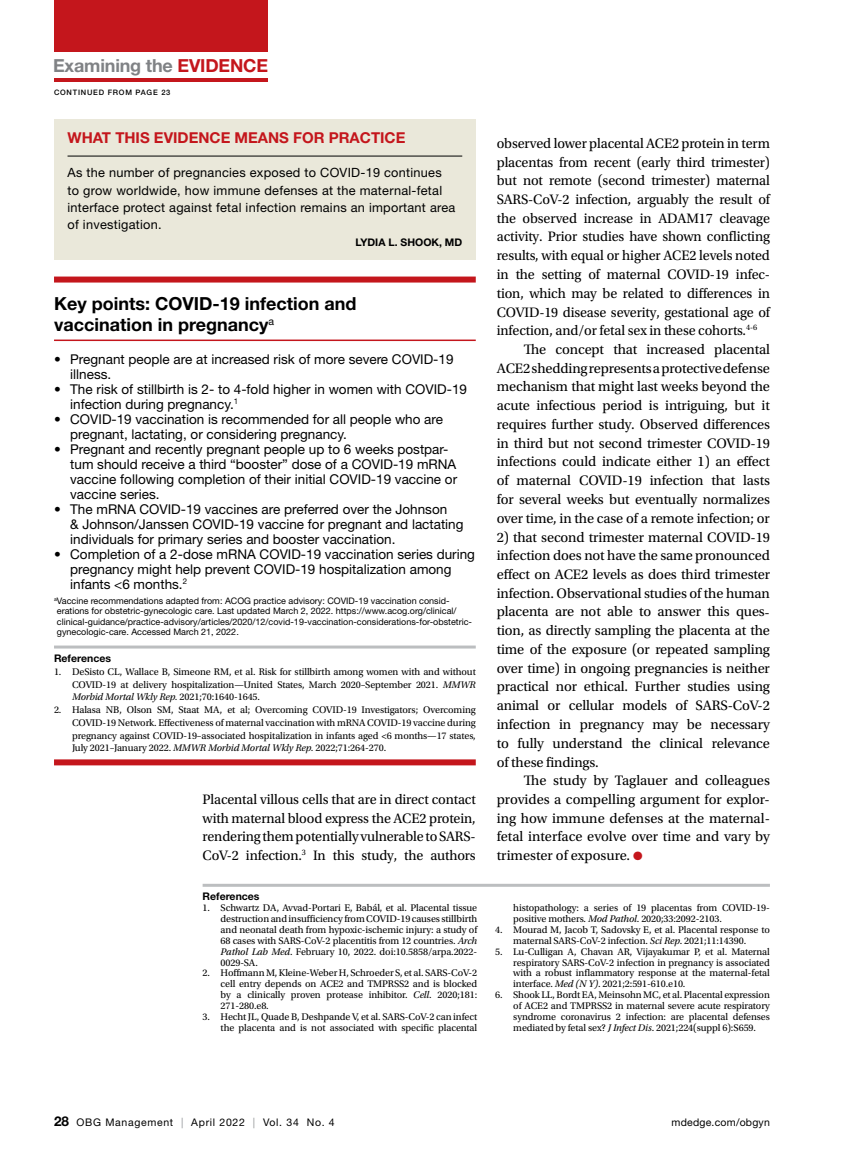
<style>
.page{position:relative;width:851px;height:1161px;background:#fff}
.page>*{position:absolute;margin:0;border:0;box-sizing:border-box;transform-origin:0 0}
.t1{font:700 18px/21px "Helvetica Neue LT Std";color:#000}
.t2{font:700 18px "Helvetica Neue LT Std";letter-spacing:-.01em;color:#808285}
.t3{font:700 15px "Helvetica Neue LT Std";color:#c4161c}
.t4{font:14.4px/18.8px "Utopia Std";letter-spacing:-.01em;color:#000;text-align:justify}
.t5{font:13.5px/15px "Helvetica Neue LT Std";color:#000}
.t6{font:12.75px/17.2px "Helvetica Neue LT Std";letter-spacing:.02em;color:#000}
.t7{font:10.5px "Helvetica Neue LT Std";letter-spacing:.065em;color:#000}
.t8{font:700 10.5px "Helvetica Neue LT Std";color:#000}
.t9{font:10.5px "Helvetica Neue LT Std";letter-spacing:.02em;color:#000}
.t10{font:10.2px/10.8px "Utopia Std";letter-spacing:-.01em;color:#000;text-align:justify}
.t11{font:9px/10.5px "Helvetica Neue LT Std";color:#000}
.t12{font:500 7.5px "Helvetica Neue LT Std";letter-spacing:.1em;color:#000}
.s1{color:#c4161c}
.s2{font-style:italic}
.s3{font-weight:700;font-size:13.5px}
.s4{color:#939598}
</style>
<div class="page">
<div style="left:54px;top:0;width:213px;height:52px;background:#c4161c"></div>
<hr style="left:54px;top:79px;width:213px;height:3px;background:#c4161c">
<div style="left:54px;top:277px;width:422px;height:6px;background:#c4161c"></div>
<hr style="left:54px;top:340px;width:422px;height:1px;background:#c4161c">
<hr style="left:54px;top:646px;width:422px;height:3px;background:#bcbec0">
<div style="left:54px;top:759px;width:422px;height:6px;background:#c4161c"></div>
<div style="left:54px;top:119px;width:422px;height:141px;background:#eae8da"></div>
<hr style="left:68px;top:156px;width:394px;height:1px;background:#000">
<hr style="left:202px;top:884px;width:568px;height:3px;background:#bcbec0">
<h1 class="t2" style="left:53px;top:55px;width:216px">Examining the <span class="s1">EVIDENCE</span></h1>
<p class="t12" style="left:54px;top:88px;width:118px">CONTINUED FROM PAGE 23</p>
<h2 class="t3" style="left:68px;top:129px;width:339px">WHAT THIS EVIDENCE MEANS FOR PRACTICE</h2>
<p class="t6" style="left:68px;top:164px;width:389px">As the number of pregnancies exposed to COVID-19 continues to grow worldwide, how immune defenses at the maternal-fetal interface protect against fetal infection remains an important area of investigation.</p>
<p class="t8" style="left:355px;top:235px;width:108px">LYDIA L. SHOOK, MD</p>
<h1 class="t1" style="left:54px;top:292px;width:304px">Key points: COVID-19 infection and vaccination in pregnancy<sup>a</sup></h1>
<h3 class="t5" style="left:70px;top:351px;width:385px;text-indent:-16px">• Pregnant people are at increased risk of more severe COVID-19 illness.</h3>
<h3 class="t5" style="left:70px;top:381px;width:398px;text-indent:-16px">• The risk of stillbirth is 2- to 4-fold higher in women with COVID-19 infection during pregnancy.<sup>1</sup></h3>
<h3 class="t5" style="left:70px;top:411px;width:374px;text-indent:-16px">• COVID-19 vaccination is recommended for all people who are pregnant, lactating, or considering pregnancy.</h3>
<h3 class="t5" style="left:70px;top:441px;width:388px;text-indent:-16px">• Pregnant and recently pregnant people up to 6 weeks postpar&shy;tum should receive a third “booster” dose of a COVID-19 mRNA vaccine following completion of their initial COVID-19 vaccine or vaccine series.</h3>
<h3 class="t5" style="left:70px;top:501px;width:395px;text-indent:-16px">• The mRNA COVID-19 vaccines are preferred over the Johnson<br>&amp; Johnson/Janssen COVID-19 vaccine for pregnant and lactating individuals for primary series and booster vaccination.</h3>
<h3 class="t5" style="left:70px;top:546px;width:406px;text-indent:-16px">• Completion of a 2-dose mRNA COVID-19 vaccination series during pregnancy might help prevent COVID-19 hospitalization among infants &lt;6 months.<sup>2</sup></h3>
<p class="t11" style="left:57px;top:595px;width:417px;text-indent:-3px"><sup>a</sup>Vaccine recommendations adapted from: ACOG practice advisory: COVID-19 vaccination consid&shy;erations for obstetric-gynecologic care. Last updated March 2, 2022. https://www.acog.org/clinical/ clinical-guidance/practice-advisory/articles/2020/12/covid-19-vaccination-considerations-for-obstetric&shy;gynecologic-care. Accessed March 21, 2022.</p>
<p class="t8" style="left:54px;top:652px;width:58px">References</p>
<p class="t10" style="left:72px;top:665px;width:405px;line-height:12.8px;text-indent:-18px">1. DeSisto CL, Wallace B, Simeone RM, et al. Risk for stillbirth among women with and without COVID-19 at delivery hospitalization—United States, March 2020–September 2021. <span class="s2">MMWR Morbid Mortal Wkly Rep.</span> 2021;70:1640-1645.</p>
<p class="t10" style="left:72px;top:704px;width:405px;line-height:12.8px;text-indent:-18px">2. Halasa NB, Olson SM, Staat MA, et al; Overcoming COVID-19 Investigators; Overcoming COVID-19 Network. Effectiveness of maternal vaccination with mRNA COVID-19 vaccine during pregnancy against COVID-19–associated hospitalization in infants aged &lt;6 months—17 states, July 2021–January 2022. <span class="s2">MMWR Morbid Mortal Wkly Rep.</span> 2022;71:264-270.</p>
<h3 class="t4" style="left:202px;top:790px;width:275px">Placental villous cells that are in direct contact with maternal blood express the ACE2 protein, rendering them potentially vulnerable to SARS-CoV-2 infection.<sup>3</sup> In this study, the authors</h3>
<p class="t8" style="left:202px;top:890px;width:58px">References</p>
<p class="t10" style="left:221px;top:903px;width:258px;text-indent:-18px">1. Schwartz DA, Avvad-Portari E, Babál, et al. Placental tissue destruction and insufficiency from COVID-19 causes stillbirth and neonatal death from hypoxic-ischemic injury: a study of 68 cases with SARS-CoV-2 placentitis from 12 countries. <span class="s2">Arch Pathol Lab Med</span>. February 10, 2022. doi:10.5858/arpa.2022- 0029-SA.</p>
<p class="t10" style="left:221px;top:968px;width:258px;text-indent:-18px">2. Hoffmann M, Kleine-Weber H, Schroeder S, et al. SARS-CoV-2 cell entry depends on ACE2 and TMPRSS2 and is blocked by a clinically proven protease inhibitor. <span class="s2">Cell</span>. 2020;181:<br>271-280.e8.</p>
<p class="t10" style="left:202px;top:1011px;width:276px;text-align:right">3. Hecht JL, Quade B, Deshpande V, et al. SARS-CoV-2 can infect the placenta and is not associated with specific placental</p>
<h3 class="t4" style="left:497px;top:134px;width:274px">observed lower placental ACE2 protein in term</h3>
<h3 class="t4" style="left:497px;top:153px;width:275px">placentas from recent (early third trimester)</h3>
<h3 class="t4" style="left:497px;top:171px;width:274px">but not remote (second trimester) maternal</h3>
<h3 class="t4" style="left:497px;top:190px;width:274px">SARS-CoV-2 infection, arguably the result of</h3>
<h3 class="t4" style="left:497px;top:209px;width:275px">the observed increase in ADAM17 cleavage</h3>
<h3 class="t4" style="left:497px;top:228px;width:275px">activity. Prior studies have shown conflicting</h3>
<h3 class="t4" style="left:497px;top:246px;width:274px">results, with equal or higher ACE2 levels noted</h3>
<h3 class="t4" style="left:497px;top:265px;width:274px">in the setting of maternal COVID-19 infec-</h3>
<h3 class="t4" style="left:496px;top:284px;width:275px">tion, which may be related to differences in</h3>
<h3 class="t4" style="left:496px;top:303px;width:274px">COVID-19 disease severity, gestational age of</h3>
<h3 class="t4" style="left:496px;top:321px;width:262px">infection, and/or fetal sex in these cohorts.<sup>4-6</sup></h3>
<h3 class="t4" style="left:524px;top:340px;width:248px">The concept that increased placental</h3>
<h3 class="t4" style="left:496px;top:359px;width:275px">ACE2 shedding represents a protective defense</h3>
<h3 class="t4" style="left:496px;top:378px;width:274px">mechanism that might last weeks beyond the</h3>
<h3 class="t4" style="left:496px;top:396px;width:274px">acute infectious period is intriguing, but it</h3>
<h3 class="t4" style="left:496px;top:415px;width:274px">requires further study. Observed differences</h3>
<h3 class="t4" style="left:496px;top:434px;width:275px">in third but not second trimester COVID-19</h3>
<h3 class="t4" style="left:496px;top:453px;width:274px">infections could indicate either 1) an effect</h3>
<h3 class="t4" style="left:496px;top:471px;width:274px">of maternal COVID-19 infection that lasts</h3>
<h3 class="t4" style="left:496px;top:490px;width:274px">for several weeks but eventually normalizes</h3>
<h3 class="t4" style="left:496px;top:509px;width:274px">over time, in the case of a remote infection; or</h3>
<p class="t4" style="left:496px;top:528px;width:275px">2) that second trimester maternal COVID-19 infection does not have the same pronounced effect on ACE2 levels as does third trimester infection. Observational studies of the human placenta are not able to answer this ques&shy;tion, as directly sampling the placenta at the time of the exposure (or repeated sampling over time) in ongoing pregnancies is neither practical nor ethical. Further studies using animal or cellular models of SARS-CoV-2 infection in pregnancy may be necessary to fully understand the clinical relevance of these findings.</p>
<h3 class="t4" style="left:496px;top:771px;width:275px;text-indent:27px">The study by Taglauer and colleagues provides a compelling argument for explor&shy;ing how immune defenses at the maternal&shy;fetal interface evolve over time and vary by trimester of exposure. <span class="s1">●</span></h3>
<p class="t10" style="left:513px;top:903px;width:258px">histopathology: a series of 19 placentas from COVID-19- positive mothers. <span class="s2">Mod Pathol</span>. 2020;33:2092-2103.</p>
<p class="t10" style="left:495px;top:924px;width:276px;text-align:center">4. Mourad M, Jacob T, Sadovsky E, et al. Placental response to maternal SARS-CoV-2 infection. <span class="s2">Sci Rep</span>. 2021;11:14390.</p>
<p class="t10" style="left:513px;top:946px;width:258px;text-indent:-18px">5. Lu-Culligan A, Chavan AR, Vijayakumar P, et al. Maternal respiratory SARS-CoV-2 infection in pregnancy is associated with a robust inflammatory response at the maternal-fetal interface. <span class="s2">Med (N Y)</span>. 2021;2:591-610.e10.</p>
<p class="t10" style="left:513px;top:990px;width:258px;text-indent:-18px">6. Shook LL, Bordt EA, Meinsohn MC, et al. Placental expression of ACE2 and TMPRSS2 in maternal severe acute respiratory syndrome coronavirus 2 infection: are placental defenses mediated by fetal sex? <span class="s2">J Infect Dis</span>. 2021;224(suppl 6):S659.</p>
<p class="t7" style="left:54px;top:1116px;width:282px"><span class="s3">28</span> OBG Management <span class="s4">|</span> April 2022 <span class="s4">|</span> Vol. 34 No. 4</p>
<p class="t9" style="left:671px;top:1116px;width:100px">mdedge.com/obgyn</p>
</div>
